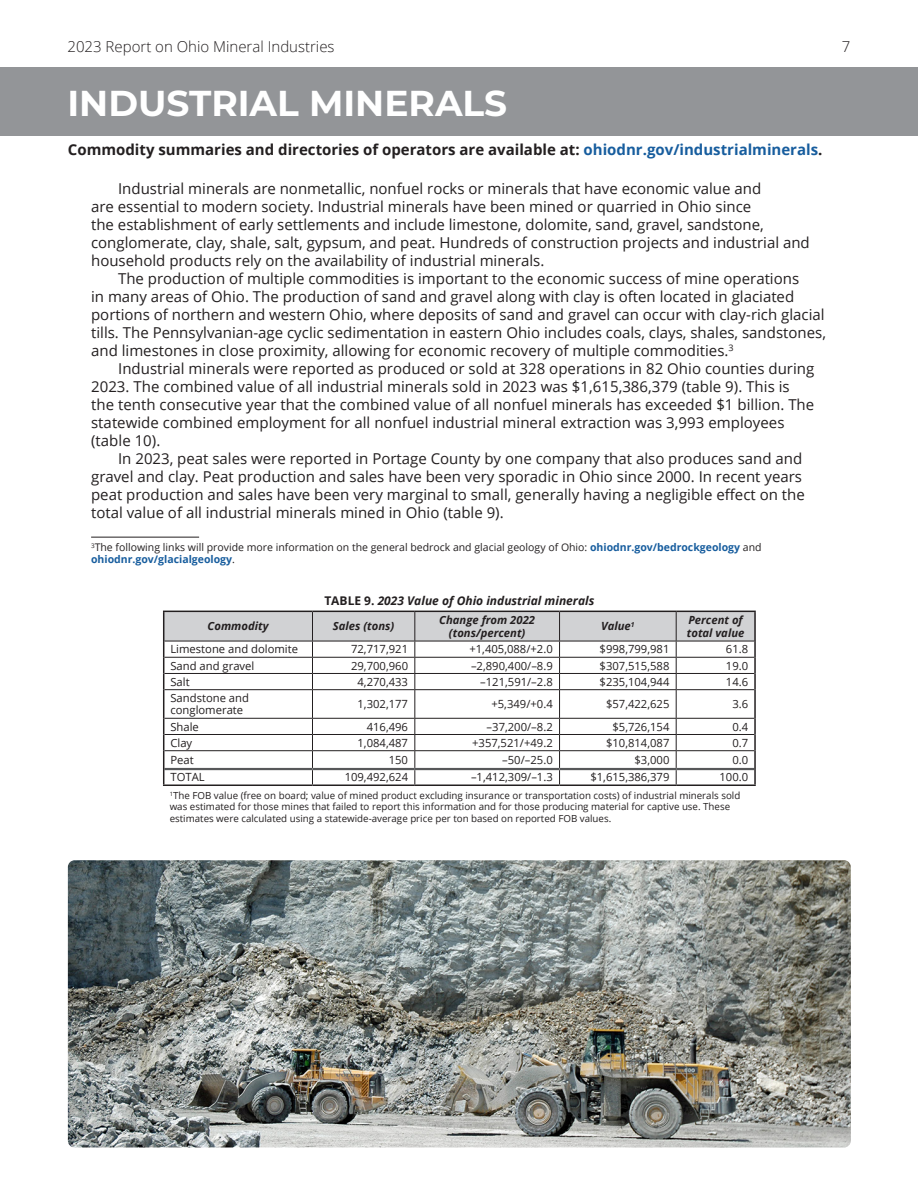
<style>
.page{position:relative;width:918px;height:1188px;background:#fff}
.page>*{position:absolute;margin:0;border:0;box-sizing:border-box;transform-origin:0 0}
.Section_Heading-L2{font:700 36px "Montserrat";color:#fff}
.Body_Content{font:15px/18px "Open Sans";color:#231f20}
.Body_Content-2{font:700 15px "Open Sans";color:#231f20}
.t1{font:300 15px "Open Sans";color:#231f20}
.Table_Heading__non-TOC{font:italic 700 12px "Open Sans";color:#231f20}
.Table_Text_Right_Aligned{font:11.25px "Open Sans";color:#231f20}
.Table_Text_Left_Aligned{font:11.25px/12.3px "Open Sans";color:#231f20}
.Table_Header_Row{font:italic 700 11.25px/13.5px "Open Sans";color:#231f20;text-align:center}
.Footnote_Text{font:10.5px "Open Sans";color:#231f20}
.Footnote_Text-2{font:700 10.5px "Open Sans";color:#175d9e}
.Table_Footnote_Text{font:9.75px/11.7px "Open Sans";color:#231f20}
.s1{color:#175d9e}
.s2{font-weight:700;color:#175d9e}
.s3{font-weight:400;color:#231f20}
.s4{font-style:normal}
</style>
<div class="page">
<div style="left:0;top:68px;width:918px;height:68px;background:#939598"></div>
<hr style="left:91px;top:537px;width:108px;height:1px;background:#231f20">
<img style="left:68px;top:860px;width:783px;height:288px">
<svg style="left:164px;top:610px;width:591px;height:1px"></svg>
<hr style="left:163px;top:785px;width:149px;height:1px;background:#231f20">
<hr style="left:312px;top:785px;width:103px;height:1px;background:#231f20">
<hr style="left:415px;top:785px;width:145px;height:1px;background:#231f20">
<hr style="left:560px;top:785px;width:116px;height:1px;background:#231f20">
<hr style="left:676px;top:785px;width:80px;height:1px;background:#231f20">
<svg style="left:163px;top:611px;width:593px;height:174px"></svg>
<p class="t1" style="left:68px;top:36px;width:269px">2023 Report on Ohio Mineral Industries</p>
<p class="t1" style="left:842px;top:36px;width:10px">7</p>
<p class="Section_Heading-L2" style="left:68px;top:77px;width:441px">INDUSTRIAL MINERALS</p>
<p class="Body_Content-2" style="left:68px;top:139px;width:756px">Commodity summaries and directories of operators are available at: <span class="s1">ohiodnr.gov/industrialminerals</span>.</p>
<p class="Body_Content" style="left:91px;top:179px;width:720px;text-indent:27px">Industrial minerals are nonmetallic, nonfuel rocks or minerals that have economic value and<br>are essential to modern society. Industrial minerals have been mined or quarried in Ohio since<br>the establishment of early settlements and include limestone, dolomite, sand, gravel, sandstone, conglomerate, clay, shale, salt, gypsum, and peat. Hundreds of construction projects and industrial and household products rely on the availability of industrial minerals.</p>
<p class="Body_Content" style="left:91px;top:269px;width:736px;text-indent:27px">The production of multiple commodities is important to the economic success of mine operations<br>in many areas of Ohio. The production of sand and gravel along with clay is often located in glaciated portions of northern and western Ohio, where deposits of sand and gravel can occur with clay-rich glacial tills. The Pennsylvanian-age cyclic sedimentation in eastern Ohio includes coals, clays, shales, sandstones, and limestones in close proximity, allowing for economic recovery of multiple commodities.<sup>3</sup></p>
<p class="Body_Content" style="left:91px;top:359px;width:725px;text-indent:27px">Industrial minerals were reported as produced or sold at 328 operations in 82 Ohio counties during 2023. The combined value of all industrial minerals sold in 2023 was $1,615,386,379 (table 9). This is the tenth consecutive year that the combined value of all nonfuel minerals has exceeded $1 billion. The statewide combined employment for all nonfuel industrial mineral extraction was 3,993 employees (table 10).</p>
<p class="Body_Content" style="left:91px;top:449px;width:715px;text-indent:27px">In 2023, peat sales were reported in Portage County by one company that also produces sand and gravel and clay. Peat production and sales have been very sporadic in Ohio since 2000. In recent years peat production and sales have been very marginal to small, generally having a negligible effect on the total value of all industrial minerals mined in Ohio (table 9).</p>
<p class="Footnote_Text" style="left:91px;top:540px;width:672px"><sup>3</sup>The following links will provide more information on the general bedrock and glacial geology of Ohio: <span class="s2">ohiodnr.gov/bedrockgeology</span> and</p>
<p class="Footnote_Text-2" style="left:91px;top:552px;width:145px">ohiodnr.gov/glacialgeology<span class="s3">.</span></p>
<p class="Table_Heading__non-TOC" style="left:324px;top:593px;width:272px"><span class="s4">TABLE 9.</span> 2023 Value of Ohio industrial minerals</p>
<p class="Table_Header_Row" style="left:208px;top:619px;width:62px">Commodity</p>
<p class="Table_Header_Row" style="left:333px;top:619px;width:63px">Sales (tons)</p>
<p class="Table_Header_Row" style="left:439px;top:613px;width:97px">Change from 2022 (tons/percent)</p>
<p class="Table_Header_Row" style="left:601px;top:619px;width:35px">Value<sup>1</sup></p>
<p class="Table_Header_Row" style="left:687px;top:613px;width:59px;text-align:left">Percent of total value</p>
<p class="Table_Text_Left_Aligned" style="left:170px;top:643px;width:129px">Limestone and dolomite</p>
<p class="Table_Text_Right_Aligned" style="left:351px;top:642px;width:58px">72,717,921</p>
<p class="Table_Text_Right_Aligned" style="left:469px;top:642px;width:85px">+1,405,088/+2.0</p>
<p class="Table_Text_Right_Aligned" style="left:600px;top:642px;width:71px">$998,799,981</p>
<p class="Table_Text_Right_Aligned" style="left:726px;top:642px;width:24px">61.8</p>
<p class="Table_Text_Left_Aligned" style="left:170px;top:659px;width:85px">Sand and gravel</p>
<p class="Table_Text_Right_Aligned" style="left:351px;top:658px;width:58px">29,700,960</p>
<p class="Table_Text_Right_Aligned" style="left:471px;top:658px;width:83px">–2,890,400/–8.9</p>
<p class="Table_Text_Right_Aligned" style="left:600px;top:658px;width:71px">$307,515,588</p>
<p class="Table_Text_Right_Aligned" style="left:726px;top:658px;width:24px">19.0</p>
<p class="Table_Text_Left_Aligned" style="left:170px;top:675px;width:21px">Salt</p>
<p class="Table_Text_Right_Aligned" style="left:358px;top:674px;width:52px">4,270,433</p>
<p class="Table_Text_Right_Aligned" style="left:480px;top:674px;width:74px">–121,591/–2.8</p>
<p class="Table_Text_Right_Aligned" style="left:600px;top:674px;width:71px">$235,104,944</p>
<p class="Table_Text_Right_Aligned" style="left:726px;top:674px;width:24px">14.6</p>
<p class="Table_Text_Left_Aligned" style="left:170px;top:692px;width:80px">Sandstone and conglomerate</p>
<p class="Table_Text_Right_Aligned" style="left:358px;top:696px;width:52px">1,302,177</p>
<p class="Table_Text_Right_Aligned" style="left:491px;top:696px;width:63px">+5,349/+0.4</p>
<p class="Table_Text_Right_Aligned" style="left:606px;top:696px;width:65px">$57,422,625</p>
<p class="Table_Text_Right_Aligned" style="left:732px;top:696px;width:17px">3.6</p>
<p class="Table_Text_Left_Aligned" style="left:170px;top:720px;width:30px">Shale</p>
<p class="Table_Text_Right_Aligned" style="left:367px;top:719px;width:43px">416,496</p>
<p class="Table_Text_Right_Aligned" style="left:487px;top:719px;width:68px">–37,200/–8.2</p>
<p class="Table_Text_Right_Aligned" style="left:612px;top:719px;width:58px">$5,726,154</p>
<p class="Table_Text_Right_Aligned" style="left:732px;top:719px;width:17px">0.4</p>
<p class="Table_Text_Left_Aligned" style="left:170px;top:736px;width:23px">Clay</p>
<p class="Table_Text_Right_Aligned" style="left:358px;top:735px;width:52px">1,084,487</p>
<p class="Table_Text_Right_Aligned" style="left:472px;top:735px;width:82px">+357,521/+49.2</p>
<p class="Table_Text_Right_Aligned" style="left:606px;top:735px;width:65px">$10,814,087</p>
<p class="Table_Text_Right_Aligned" style="left:732px;top:735px;width:17px">0.7</p>
<p class="Table_Text_Left_Aligned" style="left:170px;top:753px;width:25px">Peat</p>
<p class="Table_Text_Right_Aligned" style="left:389px;top:752px;width:21px">150</p>
<p class="Table_Text_Right_Aligned" style="left:502px;top:752px;width:52px">–50/–25.0</p>
<p class="Table_Text_Right_Aligned" style="left:635px;top:752px;width:36px">$3,000</p>
<p class="Table_Text_Right_Aligned" style="left:732px;top:752px;width:17px">0.0</p>
<p class="Table_Text_Left_Aligned" style="left:170px;top:771px;width:36px">TOTAL</p>
<p class="Table_Text_Right_Aligned" style="left:345px;top:770px;width:65px">109,492,624</p>
<p class="Table_Text_Right_Aligned" style="left:471px;top:770px;width:83px">–1,412,309/–1.3</p>
<p class="Table_Text_Right_Aligned" style="left:590px;top:770px;width:81px">$1,615,386,379</p>
<p class="Table_Text_Right_Aligned" style="left:720px;top:770px;width:30px">100.0</p>
<p class="Table_Footnote_Text" style="left:170px;top:789px;width:572px"><sup>1</sup>The FOB value (free on board; value of mined product excluding insurance or transportation costs) of industrial minerals sold was estimated for those mines that failed to report this information and for those producing material for captive use. These estimates were calculated using a statewide-average price per ton based on reported FOB values.</p>
</div>
